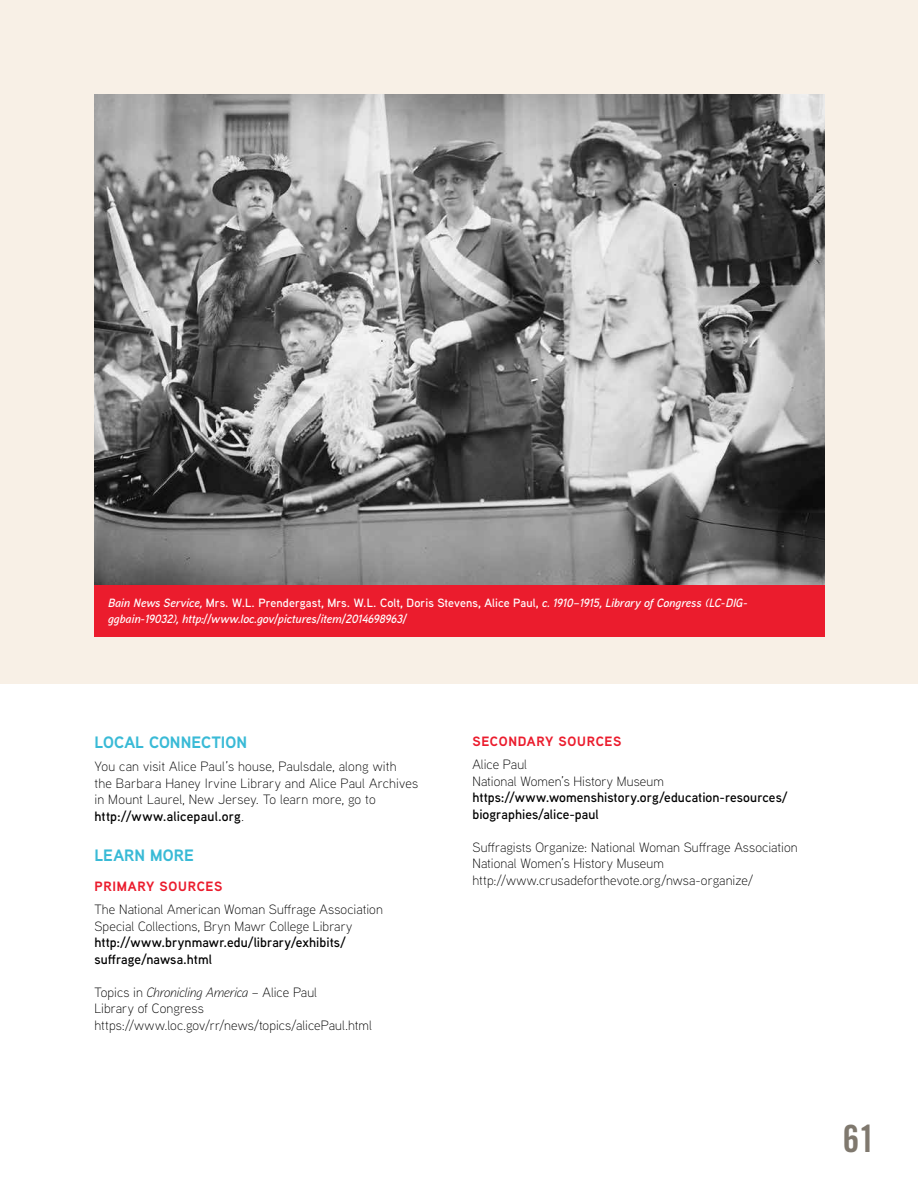
<style>
.page{position:relative;width:918px;height:1188px;background:#fff}
.page>*{position:absolute;margin:0;border:0;box-sizing:border-box;transform-origin:0 0}
.t1{font:37.5px "Trade Gothic LT Std Bd Cn 20";color:#7f786e}
.t2{font:700 16.5px "Aaux Next";letter-spacing:.005em;color:#39bad6}
.t3{font:300 13.5px/16.5px "Aaux Next";letter-spacing:.005em;color:#000}
.t4{font:600 13.5px/16.5px "Aaux Next";letter-spacing:.005em;color:#000}
.t5{font:700 13.5px "Aaux Next";letter-spacing:.05em;color:#eb1c2d}
.t6{font:italic 600 12px/16.5px "Aaux Next";color:#fff}
.s1{font-style:normal}
.s2{font-weight:600}
.s3{font-style:italic}
</style>
<div class="page">
<div style="left:1px;top:0;width:917px;height:683px;background:#f8f0e6"></div>
<img style="left:94px;top:94px;width:731px;height:491px">
<div style="left:94px;top:585px;width:731px;height:52px;background:#eb1c2d"></div>
<p class="t6" style="left:108px;top:594px;width:642px">Bain News Service, <span class="s1">Mrs. W.L. Prendergast, Mrs. W.L. Colt, Doris Stevens, Alice Paul,</span> c. 1910–1915, Library of Congress (LC-DIG&shy;ggbain-19032), http://www.loc.gov/pictures/item/2014698963/</p>
<p class="t2" style="left:94px;top:731px;width:154px">LOCAL CONNECTION</p>
<p class="t3" style="left:94px;top:758px;width:325px">You can visit Alice Paul’s house, Paulsdale, along with<br>the Barbara Haney Irvine Library and Alice Paul Archives in Mount Laurel, New Jersey. To learn more, go to <span class="s2">http://www.alicepaul.org</span>.</p>
<p class="t2" style="left:94px;top:843px;width:101px">LEARN MORE</p>
<p class="t5" style="left:94px;top:877px;width:129px">PRIMARY SOURCES</p>
<p class="t3" style="left:94px;top:901px;width:290px">The National American Woman Suffrage Association<br>Special Collections, Bryn Mawr College Library</p>
<p class="t4" style="left:94px;top:934px;width:253px">http://www.brynmawr.edu/library/exhibits/ suffrage/nawsa.html</p>
<p class="t3" style="left:94px;top:983px;width:279px">Topics in <span class="s3">Chronicling America</span> – Alice Paul<br>Library of Congress https://www.loc.gov/rr/news/topics/alicePaul.html</p>
<p class="t5" style="left:472px;top:732px;width:150px">SECONDARY SOURCES</p>
<p class="t3" style="left:472px;top:756px;width:193px">Alice Paul<br>National Women’s History Museum</p>
<p class="t4" style="left:472px;top:789px;width:317px">https://www.womenshistory.org/education-resources/ biographies/alice-paul</p>
<p class="t3" style="left:472px;top:838px;width:327px">Suffragists Organize: National Woman Suffrage Association<br>National Women’s History Museum http://www.crusadeforthevote.org/nwsa-organize/</p>
<h1 class="t1" style="left:843px;top:1116px;width:34px">61</h1>
</div>
